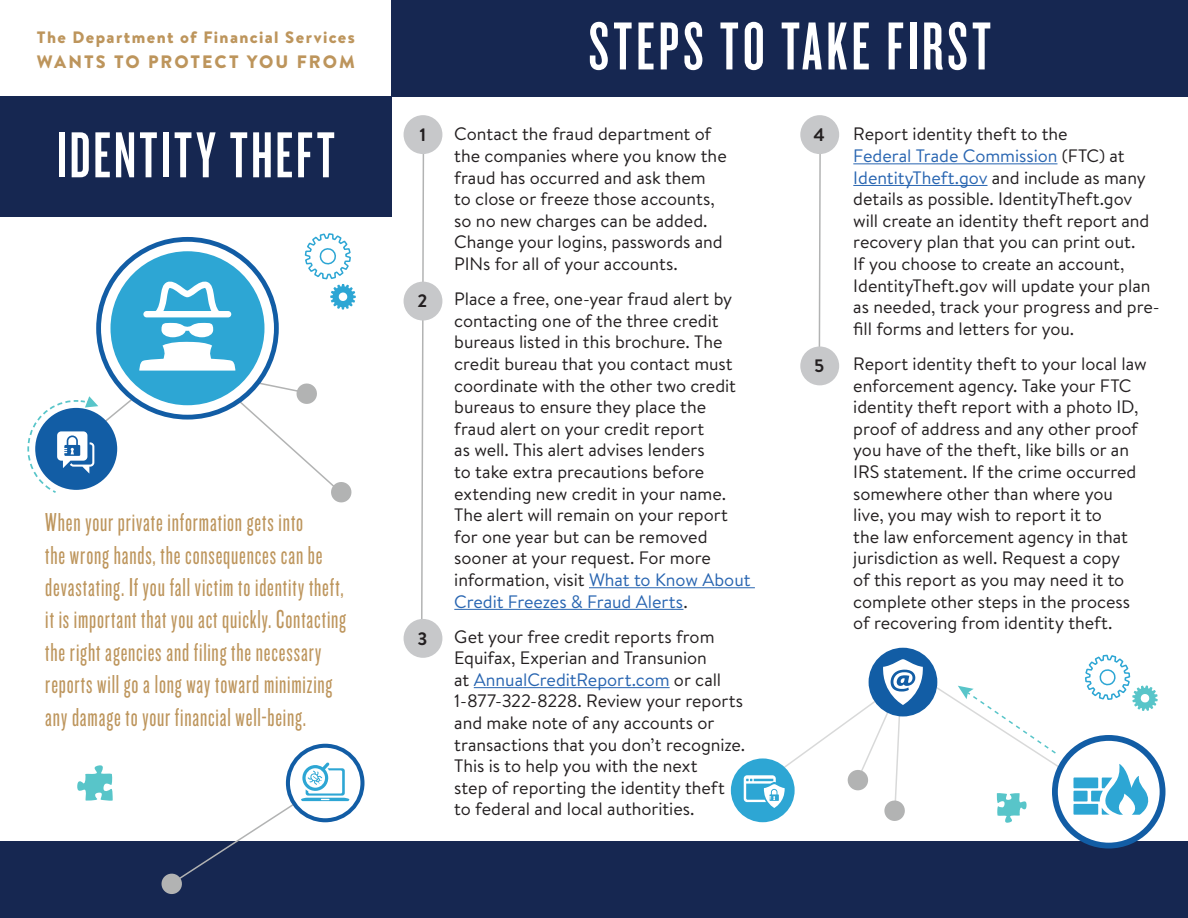
<style>
.page{position:relative;width:1188px;height:918px;background:#fff}
.page>*{position:absolute;margin:0;border:0;box-sizing:border-box;transform-origin:0 0}
.t1{font:70.5px "Knockout HTF47 Bantamweight";letter-spacing:.06em;color:#fff}
.t2{font:67.5px "Knockout HTF47 Bantamweight";letter-spacing:.05em;color:#fff}
.t3{font:27px/32.4px "Knockout HTF27 Junior Bantamwt";letter-spacing:.03em;color:#bd955c}
.t4{font:18px/21.6px "Brandon Text";letter-spacing:-.005em;color:#231f20}
.t5{font:900 18px "Brandon Text";letter-spacing:.11em;color:#bd955c}
.t6{font:700 18px "Brandon Text";color:#231f20}
.t7{font:900 16.5px "Brandon Text";letter-spacing:.085em;color:#bd955c}
.s1{color:#2865b1}
</style>
<div class="page">
<div style="left:0;top:96px;width:392px;height:121px;background:#162751"></div>
<div style="left:0;top:841px;width:1188px;height:77px;background:#162751"></div>
<div style="left:392px;top:0;width:796px;height:96px;background:#162751"></div>
<svg style="left:420px;top:154px;width:5px;height:465px"></svg>
<svg style="left:818px;top:154px;width:4px;height:193px"></svg>
<svg style="left:288px;top:746px;width:74px;height:74px"></svg>
<div style="left:286px;top:744px;width:78px;height:78px;border:4px solid #125da5;border-radius:50%"></div>
<svg style="left:161px;top:762px;width:188px;height:132px"></svg>
<svg style="left:27px;top:233px;width:329px;height:270px"></svg>
<svg style="left:77px;top:765px;width:36px;height:36px"></svg>
<div style="left:404px;top:115px;width:38px;height:39px;background:#c7c8ca;border-radius:50%"></div>
<div style="left:404px;top:282px;width:38px;height:39px;background:#c7c8ca;border-radius:50%"></div>
<div style="left:404px;top:619px;width:38px;height:39px;background:#c7c8ca;border-radius:50%"></div>
<div style="left:800px;top:115px;width:39px;height:39px;background:#c7c8ca;border-radius:50%"></div>
<div style="left:800px;top:347px;width:39px;height:38px;background:#c7c8ca;border-radius:50%"></div>
<hr style="left:589px;top:587px;width:166px;height:1px;background:#2865b1">
<hr style="left:454px;top:609px;width:229px;height:1px;background:#2865b1">
<hr style="left:474px;top:687px;width:196px;height:1px;background:#2865b1">
<hr style="left:853px;top:163px;width:205px;height:1px;background:#2865b1">
<hr style="left:853px;top:185px;width:135px;height:1px;background:#2865b1">
<svg style="left:1055px;top:738px;width:108px;height:108px"></svg>
<div style="left:1052px;top:735px;width:113px;height:114px;border:6px solid #125da5;border-radius:50%"></div>
<div style="left:731px;top:758px;width:64px;height:64px;background:#2da6d4;border-radius:50%"></div>
<svg style="left:743px;top:647px;width:415px;height:177px"></svg>
<p class="t7" style="left:37px;top:26px;width:319px">The Department of Financial Services</p>
<p class="t5" style="left:37px;top:49px;width:319px">WANTS TO PROTECT YOU FROM</p>
<h2 class="t2" style="left:57px;top:122px;width:280px">IDENTITY THEFT</h2>
<p class="t3" style="left:45px;top:507px;width:302px">When your private information gets into<br>the wrong hands, the consequences can be devastating. If you fall victim to identity theft, it is important that you act quickly. Contacting the right agencies and filing the necessary reports will go a long way toward minimizing any damage to your financial well-being.</p>
<p class="t6" style="left:420px;top:122px;width:8px">1</p>
<p class="t6" style="left:418px;top:289px;width:11px">2</p>
<p class="t6" style="left:418px;top:626px;width:12px">3</p>
<h1 class="t1" style="left:589px;top:11px;width:404px">STEPS TO TAKE FIRST</h1>
<p class="t4" style="left:454px;top:123px;width:274px">Contact the fraud department of the companies where you know the fraud has occurred and ask them to close or freeze those accounts, so no new charges can be added.<br>Change your logins, passwords and<br>PINs for all of your accounts.</p>
<p class="t4" style="left:454px;top:288px;width:298px">Place a free, one-year fraud alert by contacting one of the three credit bureaus listed in this brochure. The credit bureau that you contact must coordinate with the other two credit bureaus to ensure they place the fraud alert on your credit report<br>as well. This alert advises lenders<br>to take extra precautions before extending new credit in your name.<br>The alert will remain on your report for one year but can be removed sooner at your request. For more information, visit <span class="s1">What to Know About Credit Freezes &amp; Fraud Alerts</span>.</p>
<p class="t4" style="left:454px;top:625px;width:292px">Get your free credit reports from Equifax, Experian and Transunion<br>at <span class="s1">AnnualCreditReport.com</span> or call 1-877-322-8228. Review your reports and make note of any accounts or transactions that you don’t recognize.<br>This is to help you with the next<br>step of reporting the identity theft to federal and local authorities.</p>
<p class="t6" style="left:813px;top:122px;width:13px">4</p>
<p class="t6" style="left:814px;top:353px;width:12px">5</p>
<p class="t4" style="left:853px;top:123px;width:308px">Report identity theft to the<br><span class="s1">Federal Trade Commission</span> (FTC) at <span class="s1">IdentityTheft.gov</span> and include as many details as possible. IdentityTheft.gov will create an identity theft report and recovery plan that you can print out.<br>If you choose to create an account, IdentityTheft.gov will update your plan as needed, track your progress and pre&shy;fill forms and letters for you.</p>
<p class="t4" style="left:853px;top:352px;width:295px">Report identity theft to your local law enforcement agency. Take your FTC identity theft report with a photo ID, proof of address and any other proof you have of the theft, like bills or an IRS statement. If the crime occurred somewhere other than where you live, you may wish to report it to<br>the law enforcement agency in that jurisdiction as well. Request a copy<br>of this report as you may need it to complete other steps in the process of recovering from identity theft.</p>
</div>
